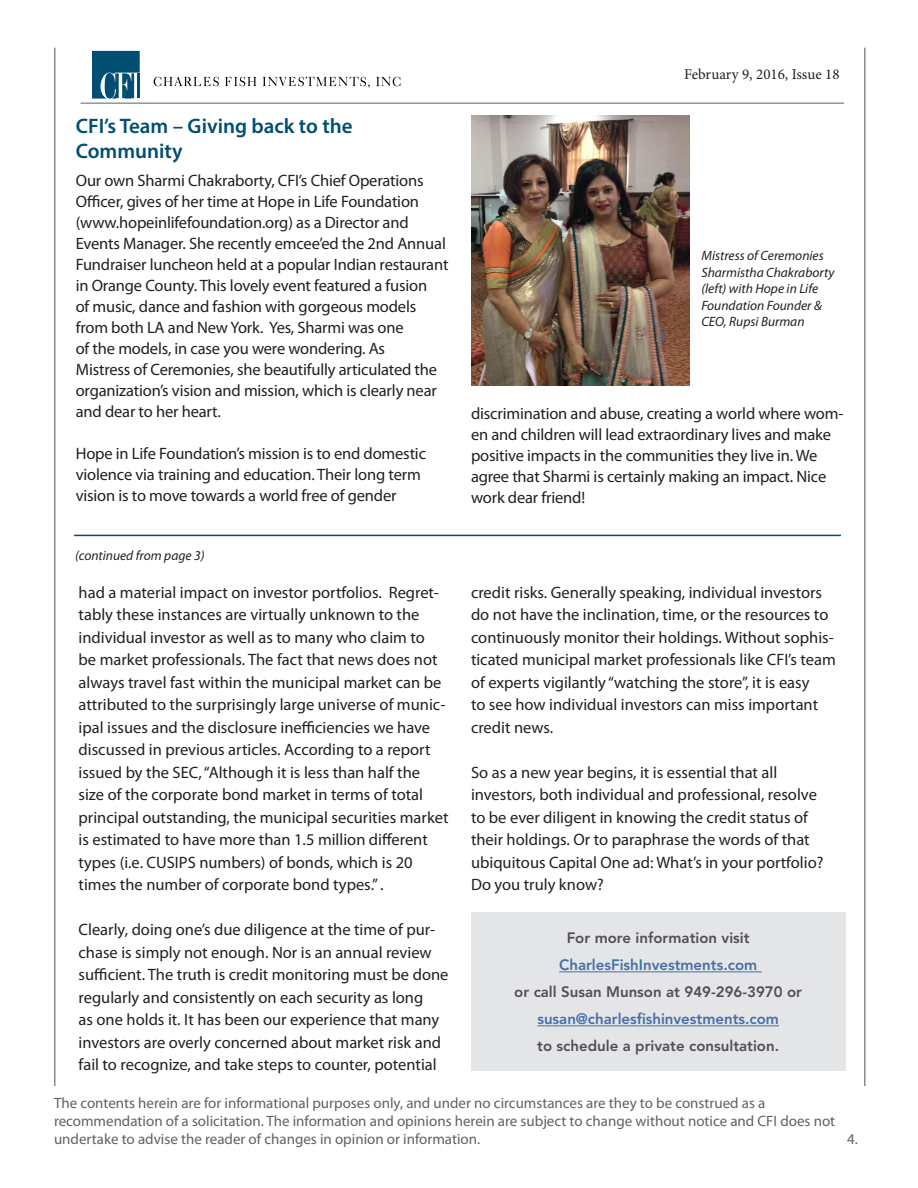
<style>
.page{position:relative;width:918px;height:1188px;background:#fff}
.page>*{position:absolute;margin:0;border:0;box-sizing:border-box;transform-origin:0 0}
.heading{font:600 21px/25.2px "Myriad Pro";color:#004e71}
.body_copy{font:16.5px/22.5px "Myriad Pro";color:#231f20}
.t1{font:15px/18px "Myriad Pro";color:#616164}
.t2{font:800 15px "Avenir";color:#505052}
.t3{font:800 15px "Avenir";color:#466ea9}
.t4{font:15px "Minion Pro";color:#231f20}
.body_copy-2{font:italic 13.5px/16.5px "Myriad Pro";color:#231f20}
</style>
<div class="page">
<hr style="left:54px;top:48px;width:2px;height:1038px;background:#8a8c8f">
<hr style="left:864px;top:48px;width:2px;height:1038px;background:#8a8c8f">
<svg style="left:154px;top:77px;width:65px;height:9px"></svg>
<svg style="left:225px;top:77px;width:31px;height:9px"></svg>
<svg style="left:263px;top:77px;width:107px;height:11px"></svg>
<svg style="left:376px;top:77px;width:24px;height:9px"></svg>
<svg style="left:92px;top:51px;width:48px;height:48px;background:#266886"></svg>
<hr style="left:138px;top:73px;width:2px;height:25px;background:#004e71">
<hr style="left:81px;top:102px;width:763px;height:2px;background:#939598">
<hr style="left:74px;top:535px;width:767px;height:1px;background:#004e71">
<div style="left:471px;top:913px;width:374px;height:158px;background:#e4e5e7"></div>
<hr style="left:559px;top:971px;width:203px;height:1px;background:#466ea9">
<hr style="left:537px;top:1025px;width:242px;height:1px;background:#466ea9">
<img style="left:471px;top:115px;width:218px;height:270px">
<p class="heading" style="left:76px;top:113px;width:278px">CFI’s Team – Giving back to the<br>Community</p>
<p class="body_copy" style="left:76px;top:169px;width:374px;line-height:21px">Our own Sharmi Chakraborty, CFI’s Chief Operations Officer, gives of her time at Hope in Life Foundation (www.hopeinlifefoundation.org) as a Director and Events Manager. She recently emcee’ed the 2nd Annual Fundraiser luncheon held at a popular Indian restaurant in Orange County. This lovely event featured a fusion<br>of music, dance and fashion with gorgeous models from both LA and New York. Yes, Sharmi was one<br>of the models, in case you were wondering. As<br>Mistress of Ceremonies, she beautifully articulated the organization’s vision and mission, which is clearly near and dear to her heart.</p>
<p class="body_copy" style="left:76px;top:442px;width:352px;line-height:21px">Hope in Life Foundation’s mission is to end domestic violence via training and education. Their long term vision is to move towards a world free of gender</p>
<p class="body_copy-2" style="left:75px;top:547px;width:131px">(continued from page 3)</p>
<p class="body_copy" style="left:79px;top:581px;width:371px">had a material impact on investor portfolios. Regret&shy;tably these instances are virtually unknown to the individual investor as well as to many who claim to<br>be market professionals. The fact that news does not always travel fast within the municipal market can be attributed to the surprisingly large universe of munic&shy;ipal issues and the disclosure inefficiencies we have discussed in previous articles. According to a report issued by the SEC, “Although it is less than half the size of the corporate bond market in terms of total principal outstanding, the municipal securities market is estimated to have more than 1.5 million different types (i.e. CUSIPS numbers) of bonds, which is 20 times the number of corporate bond types.” .</p>
<p class="body_copy" style="left:79px;top:918px;width:371px">Clearly, doing one’s due diligence at the time of pur&shy;chase is simply not enough. Nor is an annual review sufficient. The truth is credit monitoring must be done regularly and consistently on each security as long<br>as one holds it. It has been our experience that many investors are overly concerned about market risk and fail to recognize, and take steps to counter, potential</p>
<p class="t4" style="left:684px;top:64px;width:157px">February 9, 2016, Issue 18</p>
<p class="body_copy-2" style="left:701px;top:247px;width:135px">Mistress of Ceremonies<br>Sharmistha Chakraborty (left) with Hope in Life<br>Foundation Founder &amp;<br>CEO, Rupsi Burman</p>
<p class="body_copy" style="left:471px;top:403px;width:374px;line-height:21px">discrimination and abuse, creating a world where wom&shy;en and children will lead extraordinary lives and make positive impacts in the communities they live in. We agree that Sharmi is certainly making an impact. Nice work dear friend!</p>
<p class="body_copy" style="left:471px;top:581px;width:366px">credit risks. Generally speaking, individual investors do not have the inclination, time, or the resources to continuously monitor their holdings. Without sophis&shy;ticated municipal market professionals like CFI’s team of experts vigilantly “watching the store”, it is easy<br>to see how individual investors can miss important credit news.</p>
<p class="body_copy" style="left:471px;top:761px;width:354px">So as a new year begins, it is essential that all investors, both individual and professional, resolve to be ever diligent in knowing the credit status of their holdings. Or to paraphrase the words of that ubiquitous Capital One ad: What’s in your portfolio?<br>Do you truly know?</p>
<p class="t2" style="left:567px;top:929px;width:185px">For more information visit</p>
<p class="t3" style="left:559px;top:956px;width:200px">CharlesFishInvestments.com</p>
<p class="t2" style="left:514px;top:983px;width:289px">or call Susan Munson at 949-296-3970 or</p>
<p class="t3" style="left:537px;top:1010px;width:243px">susan@charlesfishinvestments.com</p>
<p class="t2" style="left:537px;top:1037px;width:243px">to schedule a private consultation.</p>
<p class="t1" style="left:54px;top:1094px;width:783px">The contents herein are for informational purposes only, and under no circumstances are they to be construed as a recommendation of a solicitation. The information and opinions herein are subject to change without notice and CFI does not undertake to advise the reader of changes in opinion or information.</p>
<p class="t1" style="left:847px;top:1130px;width:12px">4.</p>
</div>
